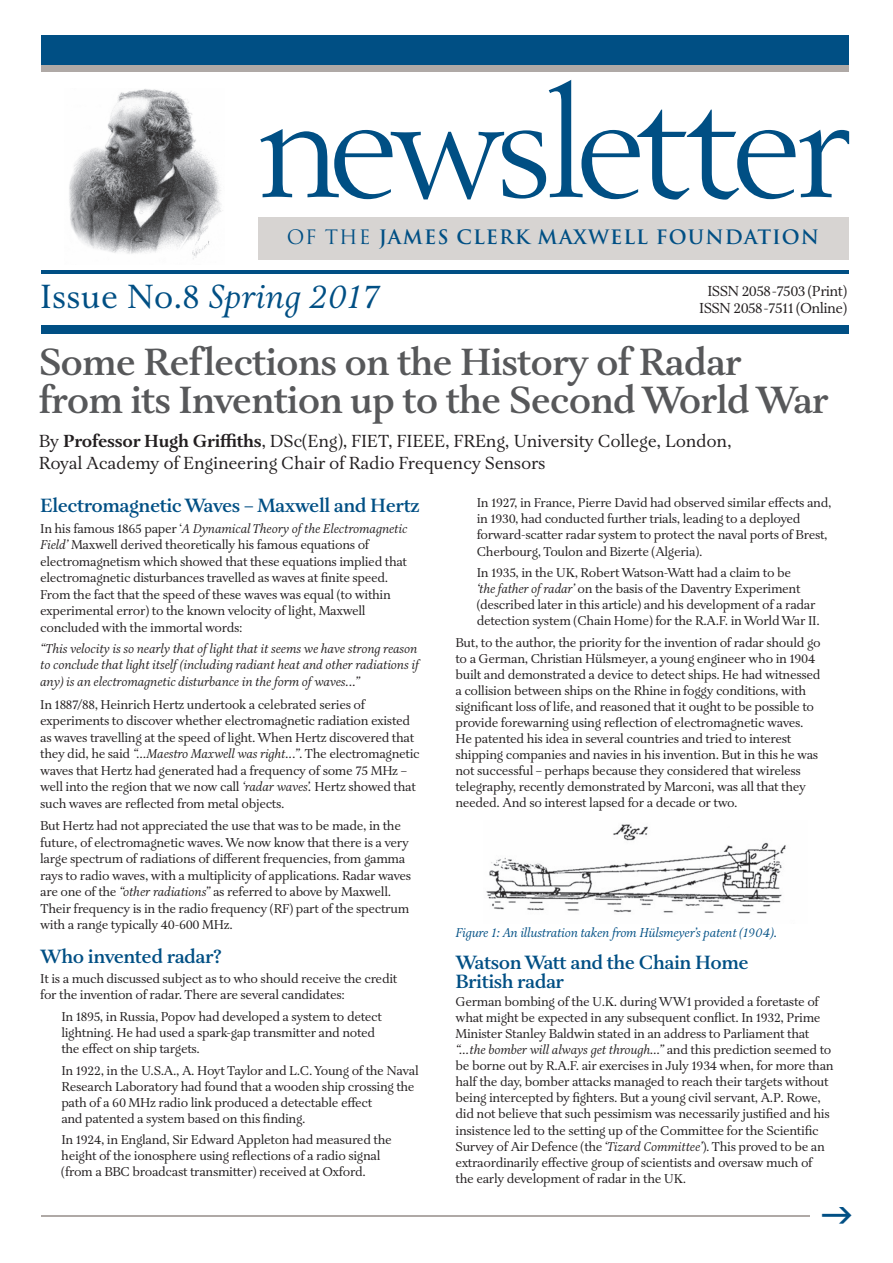
<style>
.page{position:relative;width:893px;height:1263px;background:#fff}
.page>*{position:absolute;margin:0;border:0;box-sizing:border-box;transform-origin:0 0}
.t1{font:153.9px "Berling SH";letter-spacing:-.02em;color:#004f84}
.t2{font:600 39px/37.7px "Aria Text G1";letter-spacing:-.025em;color:#57585a}
.t3{font:italic 34.5px "Aria Text G1";letter-spacing:.005em;color:#004f84}
.t4{font:600 19.8px/18.6px "Aria Text G1";letter-spacing:-.025em;color:#004f84}
.t5{font:700 19.35px "Trajan";letter-spacing:.055em;color:#004f84}
.t6{font:18px/21.6px "Aria Text G1";letter-spacing:-.015em;color:#231f20}
.t7{font:14.85px/17.4px "Aria Text G1";letter-spacing:-.04em;color:#231f20;text-align:center}
.t8{font:13.2px/16px "Aria Text G1";letter-spacing:-.025em;color:#231f20}
.t9{font:italic 13.2px/16.5px "Aria Text G1";letter-spacing:-.01em;color:#231f20;text-align:justify}
.t10{font:italic 13.2px "Aria Text G1";letter-spacing:-.015em;color:#004f84}
.s1{font-weight:400}
.s2{font-style:normal}
.s3{font-weight:700}
.s4{font-style:italic}
</style>
<div class="page">
<div style="left:41px;top:36px;width:808px;height:29px;background:#004f84"></div>
<div style="left:41px;top:65px;width:808px;height:7px;background:#afa9a6"></div>
<div style="left:258px;top:217px;width:591px;height:42px;background:#d7d4d2"></div>
<hr style="left:41px;top:1215px;width:768px;height:1px;background:#afa9a6">
<img style="left:69px;top:89px;width:152px;height:170px">
<hr style="left:41px;top:270px;width:808px;height:4px;background:#004f84">
<div style="left:41px;top:325px;width:808px;height:9px;background:#004f84"></div>
<img style="left:486px;top:824px;width:300px;height:90px">
<h1 class="t1" style="left:259px;top:54px;width:593px">newsletter</h1>
<h3 class="t5" style="left:287px;top:226px;width:534px"><span class="s1">OF THE</span> JAMES CLERK MAXWELL FOUNDATION</h3>
<h3 class="t3" style="left:40px;top:284px;width:341px"><span class="s2">Issue No.8</span> Spring 2017</h3>
<h2 class="t2" style="left:39px;top:349px;width:791px">Some Reflections on the History of Radar from its Invention up to the Second World War</h2>
<h3 class="t6" style="left:39px;top:433px;width:694px">By <span class="s3">Professor Hugh Griffiths</span>, DSc(Eng), FIET, FIEEE, FREng, University College, London,<br>Royal Academy of Engineering Chair of Radio Frequency Sensors</h3>
<h3 class="t4" style="left:40px;top:499px;width:381px">Electromagnetic Waves – Maxwell and Hertz</h3>
<p class="t8" style="left:40px;top:522px;width:369px;line-height:16.5px">In his famous 1865 paper ‘<span class="s4">A Dynamical Theory of the Electromagnetic Field’</span> Maxwell derived theoretically his famous equations of electromagnetism which showed that these equations implied that electromagnetic disturbances travelled as waves at finite speed.<br>From the fact that the speed of these waves was equal (to within experimental error) to the known velocity of light, Maxwell concluded with the immortal words:</p>
<p class="t9" style="left:40px;top:642px;width:380px">“This velocity is so nearly that of light that it seems we have strong reason to conclude that light itself (including radiant heat and other radiations if any) is an electromagnetic disturbance in the form of waves...”</p>
<p class="t8" style="left:40px;top:698px;width:381px;line-height:16.5px">In 1887/88, Heinrich Hertz undertook a celebrated series of experiments to discover whether electromagnetic radiation existed as waves travelling at the speed of light. When Hertz discovered that they did, he said <span class="s4">“…Maestro Maxwell was right...”</span>. The electromagnetic waves that Hertz had generated had a frequency of some 75 MHz – well into the region that we now call <span class="s4">‘radar waves’.</span> Hertz showed that such waves are reflected from metal objects.</p>
<p class="t8" style="left:40px;top:819px;width:373px;line-height:16.5px">But Hertz had not appreciated the use that was to be made, in the future, of electromagnetic waves. We now know that there is a very large spectrum of radiations of different frequencies, from gamma rays to radio waves, with a multiplicity of applications. Radar waves are one of the <span class="s4">“other radiations”</span> as referred to above by Maxwell.<br>Their frequency is in the radio frequency (RF) part of the spectrum with a range typically 40-600 MHz.</p>
<h3 class="t4" style="left:40px;top:950px;width:183px">Who invented radar?</h3>
<p class="t8" style="left:40px;top:972px;width:359px">It is a much discussed subject as to who should receive the credit for the invention of radar. There are several candidates:</p>
<p class="t8" style="left:61px;top:1010px;width:322px">In 1895, in Russia, Popov had developed a system to detect lightning. He had used a spark-gap transmitter and noted the effect on ship targets.</p>
<p class="t8" style="left:61px;top:1064px;width:359px">In 1922, in the U.S.A., A. Hoyt Taylor and L.C.Young of the Naval Research Laboratory had found that a wooden ship crossing the path of a 60 MHz radio link produced a detectable effect<br>and patented a system based on this finding.</p>
<p class="t8" style="left:61px;top:1134px;width:332px">In 1924, in England, Sir Edward Appleton had measured the height of the ionosphere using reflections of a radio signal (from a BBC broadcast transmitter) received at Oxford.</p>
<p class="t7" style="left:699px;top:284px;width:149px">ISSN 2058-7503 (Print)<br>ISSN 2058-7511 (Online)</p>
<p class="t8" style="left:477px;top:497px;width:356px">In 1927, in France, Pierre David had observed similar effects and, in 1930, had conducted further trials, leading to a deployed forward-scatter radar system to protect the naval ports of Brest, Cherbourg, Toulon and Bizerte (Algeria).</p>
<p class="t8" style="left:477px;top:566px;width:345px">In 1935, in the UK, Robert Watson-Watt had a claim to be<br><span class="s4">‘the father ofradar’</span> on the basis of the Daventry Experiment (described later in this article) and his development of a radar detection system (Chain Home) for the R.A.F. in World War II.</p>
<p class="t8" style="left:455px;top:636px;width:367px">But, to the author, the priority for the invention of radar should go to a German, Christian Hülsmeyer, a young engineer who in 1904 built and demonstrated a device to detect ships. He had witnessed a collision between ships on the Rhine in foggy conditions, with significant loss of life, and reasoned that it ought to be possible to provide forewarning using reflection of electromagnetic waves.<br>He patented his idea in several countries and tried to interest shipping companies and navies in his invention. But in this he was not successful – perhaps because they considered that wireless telegraphy, recently demonstrated by Marconi, was all that they needed. And so interest lapsed for a decade or two.</p>
<p class="t10" style="left:455px;top:928px;width:324px">Figure 1: An illustration taken from Hülsmeyer’s patent (1904).</p>
<h3 class="t4" style="left:456px;top:956px;width:295px">Watson Watt and the Chain Home<br>British radar</h3>
<p class="t8" style="left:456px;top:995px;width:380px">German bombing of the U.K. during WW1 provided a foretaste of what might be expected in any subsequent conflict. In 1932, Prime Minister Stanley Baldwin stated in an address to Parliament that <span class="s4">“…the bomber will always get through…”</span> and this prediction seemed to be borne out by R.A.F. air exercises in July 1934 when, for more than half the day, bomber attacks managed to reach their targets without being intercepted by fighters. But a young civil servant, A.P. Rowe, did not believe that such pessimism was necessarily justified and his insistence led to the setting up of the Committee for the Scientific Survey of Air Defence (the<span class="s4">‘Tizard Committee’</span>). This proved to be an extraordinarily effective group of scientists and oversaw much of the early development of radar in the UK.</p>
</div>
